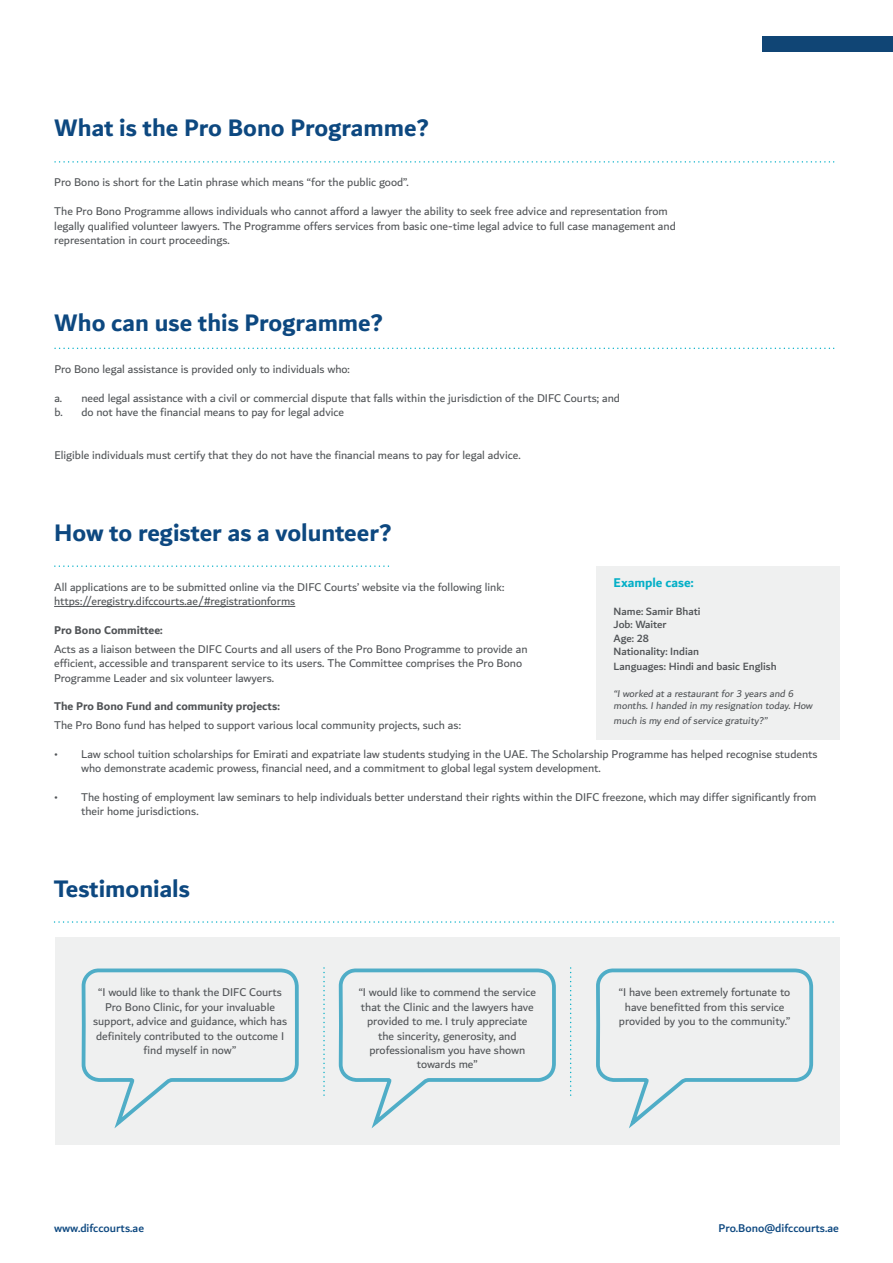
<style>
.page{position:relative;width:893px;height:1263px;background:#fff}
.page>*{position:absolute;margin:0;border:0;box-sizing:border-box;transform-origin:0 0}
.Title_Paragraph{font:700 25.5px "Dubai";color:#0d4880}
.t1{font:700 13.5px "Dubai";color:#03afc7}
.Paragraph_Style_1{font:12px/14.4px "Dubai";color:#515457;text-align:center}
.Paragraph_Style_1-2{font:700 12px "Dubai";color:#515457}
.t2{font:500 12px "Dubai";color:#0d4880}
.Paragraph_Style_1-3{font:500 11.25px "Dubai";color:#515457}
.Paragraph_Style_1-4{font:10.5px/12.6px "Dubai";color:#515457}
</style>
<div class="page">
<div style="left:762px;top:36px;width:131px;height:15px;background:#104575"></div>
<svg style="left:55px;top:921px;width:779px;height:2px"></svg>
<div style="left:55px;top:937px;width:785px;height:208px;background:#eff0f0"></div>
<svg style="left:323px;top:968px;width:2px;height:128px"></svg>
<svg style="left:570px;top:968px;width:1px;height:128px"></svg>
<svg style="left:55px;top:161px;width:780px;height:2px"></svg>
<svg style="left:55px;top:348px;width:780px;height:1px"></svg>
<svg style="left:55px;top:565px;width:334px;height:2px"></svg>
<hr style="left:54px;top:606px;width:241px;height:1px;background:#515457">
<div style="left:596px;top:567px;width:243px;height:173px;background:#eff0f0"></div>
<svg style="left:81px;top:968px;width:218px;height:160px"></svg>
<svg style="left:338px;top:968px;width:218px;height:160px"></svg>
<svg style="left:596px;top:968px;width:218px;height:160px"></svg>
<p class="Title_Paragraph" style="left:54px;top:113px;width:376px">What is the Pro Bono Programme?</p>
<p class="Paragraph_Style_1" style="left:54px;top:175px;width:356px">Pro Bono is short for the Latin phrase which means “for the public good .“</p>
<p class="Paragraph_Style_1" style="left:54px;top:204px;width:623px;text-align:left">The Pro Bono Programme allows individuals who cannot afford a lawyer the ability to seek free advice and representation from legally qualified volunteer lawyers. The Programme offers services from basic one-time legal advice to full case management and representation in court proceedings.</p>
<p class="Title_Paragraph" style="left:54px;top:308px;width:330px">Who can use this Programme?</p>
<p class="Paragraph_Style_1" style="left:54px;top:361px;width:297px">Pro Bono legal assistance is provided only to individuals who:</p>
<p class="Paragraph_Style_1" style="left:81px;top:390px;width:540px">need legal assistance with a civil or commercial dispute that falls within the jurisdiction of the DIFC Courts; and</p>
<p class="Paragraph_Style_1" style="left:54px;top:390px;width:9px">.a</p>
<p class="Paragraph_Style_1" style="left:54px;top:405px;width:10px">.b</p>
<p class="Paragraph_Style_1" style="left:54px;top:448px;width:468px">Eligible individuals must certify that they do not have the financial means to pay for legal advice.</p>
<p class="Paragraph_Style_1" style="left:81px;top:405px;width:264px">do not have the financial means to pay for legal advice</p>
<p class="Title_Paragraph" style="left:54px;top:517px;width:339px">How to register as a volunteer?</p>
<p class="Paragraph_Style_1" style="left:54px;top:579px;width:452px">All applications are to be submitted online via the DIFC Courts’ website via the following link:</p>
<p class="Paragraph_Style_1" style="left:54px;top:594px;width:243px">https://eregistry.difccourts.ae/#registrationforms</p>
<p class="Paragraph_Style_1-2" style="left:54px;top:623px;width:110px">Pro Bono Committee:</p>
<p class="Paragraph_Style_1" style="left:54px;top:641px;width:475px;text-align:left">Acts as a liaison between the DIFC Courts and all users of the Pro Bono Programme to provide an efficient, accessible and transparent service to its users. The Committee comprises the Pro Bono<br>Programme Leader and six volunteer lawyers.</p>
<p class="Paragraph_Style_1-2" style="left:54px;top:699px;width:227px">The Pro Bono Fund and community projects:</p>
<p class="Paragraph_Style_1" style="left:54px;top:718px;width:408px">The Pro Bono fund has helped to support various local community projects, such as:</p>
<p class="Paragraph_Style_1" style="left:81px;top:746px;width:738px">Law school tuition scholarships for Emirati and expatriate law students studying in the UAE. The Scholarship Programme has helped recognise students</p>
<p class="t1" style="left:614px;top:574px;width:81px">Example case:</p>
<p class="Paragraph_Style_1-3" style="left:614px;top:604px;width:88px">Name: Samir Bhati</p>
<p class="Paragraph_Style_1-3" style="left:614px;top:618px;width:55px">Job: Waiter</p>
<p class="Paragraph_Style_1-3" style="left:614px;top:631px;width:37px">Age: 28</p>
<p class="Paragraph_Style_1-3" style="left:614px;top:645px;width:87px">Nationality: Indian</p>
<p class="Paragraph_Style_1-3" style="left:614px;top:659px;width:165px">Languages: Hindi and basic English</p>
<p class="Paragraph_Style_1-4" style="left:788px;top:687px;width:28px;text-indent:-175px">I“ worked at a restaurant for 3 years and 6<br>. How</p>
<p class="Paragraph_Style_1-4" style="left:614px;top:699px;width:36px">months</p>
<p class="Paragraph_Style_1-4" style="left:646px;top:699px;width:146px">I. handed in my resignation today</p>
<p class="Paragraph_Style_1-4" style="left:614px;top:714px;width:149px">much is my end of service gratuity</p>
<p class="Paragraph_Style_1-4" style="left:759px;top:714px;width:12px">“?</p>
<p class="Paragraph_Style_1" style="left:54px;top:746px;width:5px">•</p>
<p class="Paragraph_Style_1" style="left:54px;top:790px;width:5px">•</p>
<p class="Paragraph_Style_1" style="left:81px;top:761px;width:521px">who demonstrate academic prowess, financial need, and a commitment to global legal system development.</p>
<p class="Paragraph_Style_1" style="left:81px;top:790px;width:737px">The hosting of employment law seminars to help individuals better understand their rights within the DIFC freezone, which may differ significantly from</p>
<p class="Paragraph_Style_1" style="left:81px;top:804px;width:119px">their home jurisdictions.</p>
<p class="Title_Paragraph" style="left:54px;top:873px;width:138px">Testimonials</p>
<p class="Paragraph_Style_1" style="left:93px;top:985px;width:196px">I“ would like to thank the DIFC Courts Pro Bono Clinic, for your invaluable support, advice and guidance, which has definitely contributed to the outcome I find myself in now“</p>
<p class="Paragraph_Style_1" style="left:359px;top:985px;width:179px">I“ would like to commend the service that the Clinic and the lawyers have provided to me I. truly appreciate the sincerity, generosity, and professionalism you have shown towards me“</p>
<p class="Paragraph_Style_1" style="left:619px;top:985px;width:173px">I“ have been extremely fortunate to have benefitted from this service provided by you to the community“.</p>
<p class="t2" style="left:54px;top:1220px;width:92px">www.difccourts.ae</p>
<p class="t2" style="left:719px;top:1220px;width:122px">Pro.Bono@difccourts.ae</p>
</div>
